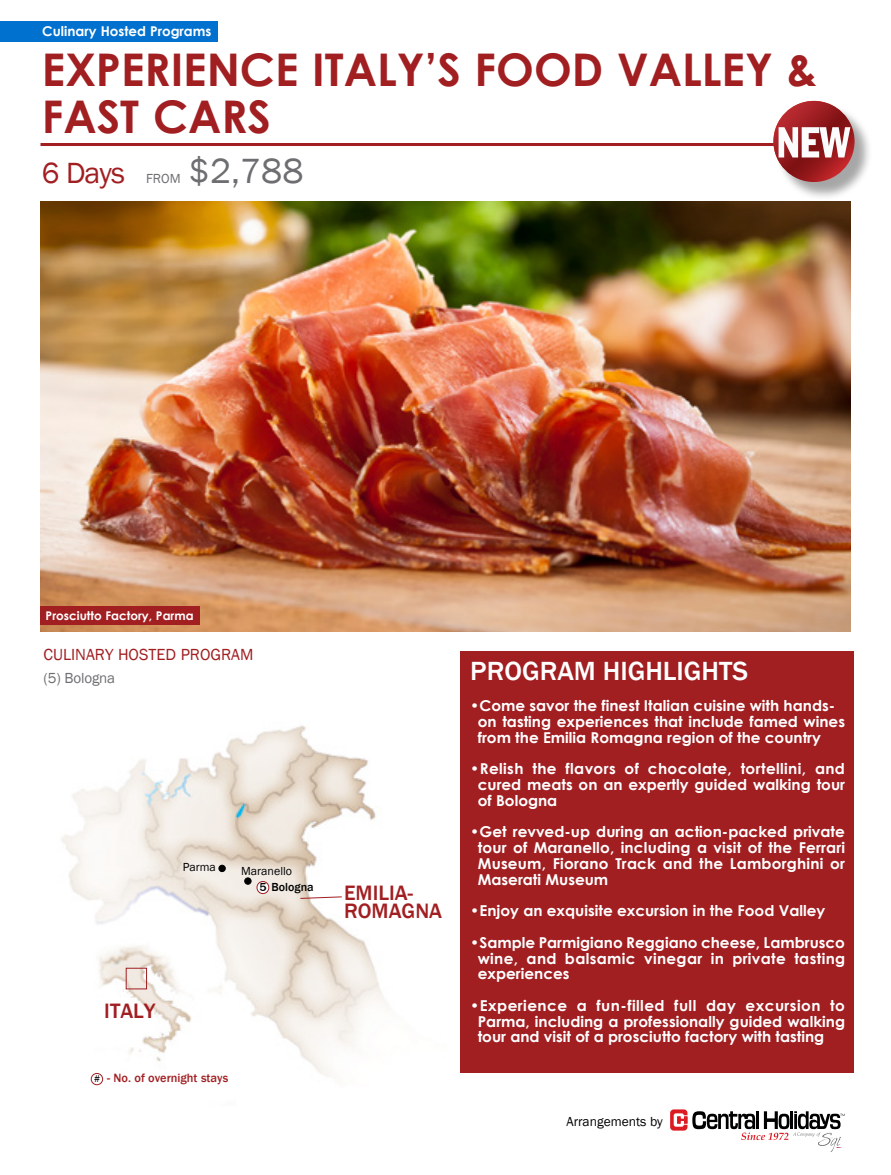
<style>
.page{position:relative;width:891px;height:1175px;background:#fff}
.page>*{position:absolute;margin:0;border:0;box-sizing:border-box;transform-origin:0 0}
.t1{font:700 45px/46.5px "Century Gothic";color:#a11e21}
.t2{font:36px "Franklin Gothic";color:#6d6e71}
.t3{font:30px "Franklin Gothic";color:#a11e21}
.t4{font:500 27px "Franklin Gothic";color:#fff}
.t5{font:500 21.45px/18px "Franklin Gothic";color:#a11e21}
.t6{font:16.5px "Franklin Gothic";color:#a11e21}
.t7{font:700 15px/15.8px "Century Gothic";color:#fff;text-align:justify}
.t8{font:15px "Franklin Gothic";letter-spacing:-.01em;color:#6d6e71}
.t9{font:700 13.5px "Century Gothic";color:#fff}
.t10{font:13.5px "Franklin Gothic";color:#000}
.t11{font:13.5px "Franklin Gothic";color:#6d6e71}
.t12{font:500 12.3px "Franklin Gothic";color:#a11e21}
.t13{font:700 12px "Century Gothic";color:#fff}
.t14{font:12px "Franklin Gothic";color:#000}
.t15{font:500 12px "Franklin Gothic";color:#000}
.s1{font-weight:400;font-size:10.2px;color:#000}
</style>
<div class="page">
<div style="left:0;top:21px;width:217px;height:20px;background:#0071ce"></div>
<svg style="left:670px;top:1109px;width:175px;height:42px"></svg>
<img style="left:61px;top:725px;width:327px;height:361px">
<div style="left:257px;top:881px;width:12px;height:12px;background:#fff;border-radius:50%"></div>
<div style="left:257px;top:881px;width:12px;height:12px;border:1px solid #a11e21;border-radius:50%"></div>
<div style="left:126px;top:967px;width:21px;height:22px;border:1px solid #a11e21"></div>
<div style="left:91px;top:1073px;width:12px;height:11px;background:#fff;border-radius:50%"></div>
<div style="left:91px;top:1073px;width:12px;height:12px;border:1px solid #a11e21;border-radius:50%"></div>
<img style="left:40px;top:201px;width:810px;height:430px">
<div style="left:460px;top:651px;width:394px;height:422px;background:#a11e21"></div>
<hr style="left:40px;top:143px;width:810px;height:3px;background:#a11e21">
<svg style="left:245px;top:878px;width:6px;height:6px"></svg>
<div style="left:245px;top:877px;width:6px;height:7px;border:1px solid #000;border-radius:50%"></div>
<svg style="left:219px;top:865px;width:6px;height:6px"></svg>
<div style="left:219px;top:865px;width:7px;height:6px;border:1px solid #000;border-radius:50%"></div>
<svg style="left:300px;top:896px;width:42px;height:3px"></svg>
<div style="left:776px;top:103px;width:97px;height:98px;background:#000;opacity:.35"></div>
<svg style="left:773px;top:101px;width:81px;height:80px"></svg>
<div style="left:40px;top:607px;width:160px;height:18px;background:#a11e21"></div>
<p class="t9" style="left:42px;top:22px;width:171px">Culinary Hosted Programs</p>
<h1 class="t1" style="left:42px;top:46px;width:777px">EXPERIENCE ITALY’S FOOD VALLEY &amp;<br>FAST CARS</h1>
<h3 class="t3" style="left:42px;top:155px;width:84px">6 Days</h3>
<p class="t11" style="left:146px;top:170px;width:36px">FROM</p>
<h2 class="t2" style="left:189px;top:149px;width:116px">$2,788</h2>
<p class="t13" style="left:46px;top:607px;width:150px">Prosciutto Factory, Parma</p>
<p class="t6" style="left:43px;top:644px;width:211px">CULINARY HOSTED PROGRAM</p>
<p class="t8" style="left:43px;top:669px;width:73px">(5) Bologna</p>
<p class="t14" style="left:183px;top:859px;width:35px">Parma</p>
<p class="t14" style="left:241px;top:863px;width:52px">Maranello</p>
<p class="t15" style="left:259px;top:879px;width:56px">5 Bologna</p>
<h3 class="t5" style="left:104px;top:1002px;width:53px">ITALY</h3>
<p class="t12" style="left:94px;top:1070px;width:136px"><span class="s1">#</span> - No. of overnight stays</p>
<h3 class="t5" style="left:344px;top:883px;width:100px">EMILIA-<br>ROMAGNA</h3>
<h3 class="t4" style="left:470px;top:654px;width:279px">PROGRAM HIGHLIGHTS</h3>
<p class="t7" style="left:478px;top:697px;width:369px;text-align:left;text-indent:-7px">•Come savor the finest Italian cuisine with hands&shy;on tasting experiences that include famed wines from the Emilia Romagna region of the country</p>
<p class="t7" style="left:478px;top:760px;width:369px;text-indent:-7px">•Relish the flavors of chocolate, tortellini, and cured meats on an expertly guided walking tour of Bologna</p>
<p class="t7" style="left:478px;top:823px;width:369px;text-indent:-7px">•Get revved-up during an action-packed private tour of Maranello, including a visit of the Ferrari Museum, Fiorano Track and the Lamborghini or Maserati Museum</p>
<p class="t7" style="left:470px;top:902px;width:357px">•Enjoy an exquisite excursion in the Food Valley</p>
<p class="t7" style="left:478px;top:934px;width:369px;text-indent:-7px">•Sample Parmigiano Reggiano cheese, Lambrusco wine, and balsamic vinegar in private tasting experiences</p>
<p class="t7" style="left:478px;top:997px;width:369px;text-indent:-7px">•Experience a fun-filled full day excursion to Parma, including a professionally guided walking tour and visit of a prosciutto factory with tasting</p>
<p class="t10" style="left:566px;top:1113px;width:98px">Arrangements by</p>
</div>
